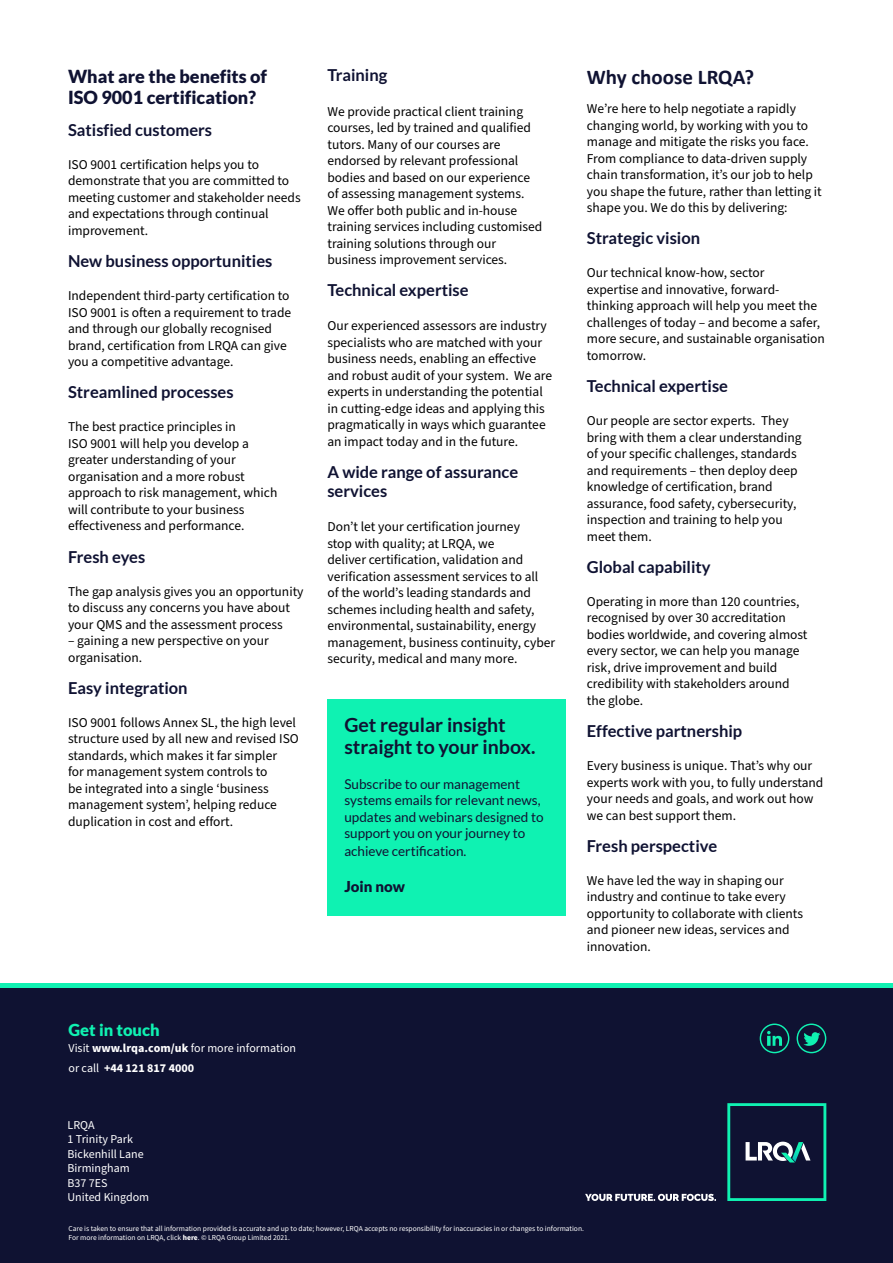
<style>
.page{position:relative;width:893px;height:1263px;background:#fff}
.page>*{position:absolute;margin:0;border:0;box-sizing:border-box;transform-origin:0 0}
.t1{font:700 21px "Calibri";color:#0f1232}
.t2{font:700 19.5px/22.5px "Lato";color:#0f1232}
.t3{font:900 18px/21px "Lato";color:#0f1232}
.t4{font:700 16.5px/19.5px "Lato";color:#0f1232}
.t5{font:900 16.5px "Lato";color:#0ff2b2}
.t6{font:900 15px "Lato";color:#0f1232}
.t7{font:13.5px/16.5px "Source Sans Pro";color:#000}
.t8{font:13.5px/16.5px "Lato";color:#0f1232}
.t9{font:12px/14.4px "Source Sans Pro";color:#fff}
.t10{font:7.5px/9.1px "Source Sans Pro";color:#fff}
.s1{font-weight:700}
</style>
<div class="page">
<div style="left:0;top:988px;width:893px;height:275px;background:#0f1232"></div>
<svg style="left:797px;top:1023px;width:29px;height:30px"></svg>
<svg style="left:760px;top:1023px;width:29px;height:30px"></svg>
<div style="left:0;top:983px;width:893px;height:5px;background:#0ff2b2"></div>
<svg style="left:585px;top:1194px;width:131px;height:7px"></svg>
<svg style="left:727px;top:1103px;width:99px;height:98px"></svg>
<div style="left:327px;top:699px;width:239px;height:216px;background:#0ff2b2"></div>
<h3 class="t3" style="left:68px;top:65px;width:201px">What are the benefits of<br>ISO 9001 certification?</h3>
<p class="t4" style="left:68px;top:120px;width:146px">Satisfied customers</p>
<p class="t7" style="left:68px;top:156px;width:234px">ISO 9001 certification helps you to demonstrate that you are committed to meeting customer and stakeholder needs and expectations through continual improvement.</p>
<p class="t4" style="left:68px;top:251px;width:206px">New business opportunities</p>
<p class="t7" style="left:68px;top:288px;width:225px">Independent third-party certification to ISO 9001 is often a requirement to trade and through our globally recognised brand, certification from LRQA can give you a competitive advantage.</p>
<p class="t4" style="left:68px;top:382px;width:167px">Streamlined processes</p>
<p class="t7" style="left:68px;top:419px;width:211px">The best practice principles in<br>ISO 9001 will help you develop a greater understanding of your organisation and a more robust approach to risk management, which will contribute to your business effectiveness and performance.</p>
<p class="t4" style="left:68px;top:547px;width:79px">Fresh eyes</p>
<p class="t7" style="left:68px;top:583px;width:237px">The gap analysis gives you an opportunity to discuss any concerns you have about your QMS and the assessment process</p>
<p class="t7" style="left:68px;top:633px;width:202px">– gaining a new perspective on your organisation.</p>
<p class="t4" style="left:68px;top:678px;width:121px">Easy integration</p>
<p class="t7" style="left:68px;top:715px;width:232px">ISO 9001 follows Annex SL, the high level structure used by all new and revised ISO standards, which makes it far simpler<br>for management system controls to<br>be integrated into a single ‘business management system’, helping reduce duplication in cost and effort.</p>
<p class="t4" style="left:327px;top:65px;width:61px">Training</p>
<p class="t7" style="left:327px;top:103px;width:217px">We provide practical client training courses, led by trained and qualified tutors. Many of our courses are endorsed by relevant professional bodies and based on our experience of assessing management systems.<br>We offer both public and in-house training services including customised training solutions through our business improvement services.</p>
<p class="t4" style="left:327px;top:280px;width:143px">Technical expertise</p>
<p class="t7" style="left:327px;top:318px;width:226px">Our experienced assessors are industry specialists who are matched with your business needs, enabling an effective and robust audit of your system. We are experts in understanding the potential in cutting-edge ideas and applying this pragmatically in ways which guarantee an impact today and in the future.</p>
<p class="t4" style="left:327px;top:462px;width:192px">A wide range of assurance services</p>
<p class="t7" style="left:327px;top:519px;width:229px">Don’t let your certification journey<br>stop with quality; at LRQA, we<br>deliver certification, validation and verification assessment services to all<br>of the world’s leading standards and schemes including health and safety, environmental, sustainability, energy management, business continuity, cyber security, medical and many more.</p>
<h2 class="t2" style="left:344px;top:713px;width:193px">Get regular insight straight to your inbox.</h2>
<p class="t8" style="left:344px;top:776px;width:201px">Subscribe to our management systems emails for relevant news, updates and webinars designed to support you on your journey to</p>
<p class="t8" style="left:344px;top:843px;width:123px">achieve certification.</p>
<p class="t6" style="left:344px;top:878px;width:62px">Join now</p>
<p class="t5" style="left:68px;top:1020px;width:93px">Get in touch</p>
<p class="t9" style="left:68px;top:1038px;width:229px;line-height:20.2px">Visit <span class="s1">www.lrqa.com/uk</span> for more information or call <span class="s1">+44 121 817 4000</span></p>
<h1 class="t1" style="left:587px;top:62px;width:169px">Why choose LRQA?</h1>
<p class="t7" style="left:587px;top:101px;width:237px">We’re here to help negotiate a rapidly changing world, by working with you to manage and mitigate the risks you face.<br>From compliance to data-driven supply chain transformation, it’s our job to help you shape the future, rather than letting it shape you. We do this by delivering:</p>
<p class="t4" style="left:587px;top:228px;width:115px">Strategic vision</p>
<p class="t7" style="left:587px;top:265px;width:240px">Our technical know-how, sector<br>expertise and innovative, forward&shy;thinking approach will help you meet the challenges of today – and become a safer, more secure, and sustainable organisation tomorrow.</p>
<p class="t4" style="left:587px;top:376px;width:143px">Technical expertise</p>
<p class="t7" style="left:587px;top:413px;width:216px">Our people are sector experts. They bring with them a clear understanding of your specific challenges, standards and requirements – then deploy deep knowledge of certification, brand assurance, food safety, cybersecurity, inspection and training to help you meet them.</p>
<p class="t4" style="left:587px;top:557px;width:125px">Global capability</p>
<p class="t7" style="left:587px;top:594px;width:222px">Operating in more than 120 countries, recognised by over 30 accreditation bodies worldwide, and covering almost every sector, we can help you manage risk, drive improvement and build credibility with stakeholders around the globe.</p>
<p class="t4" style="left:587px;top:721px;width:157px">Effective partnership</p>
<p class="t7" style="left:587px;top:758px;width:238px">Every business is unique. That’s why our experts work with you, to fully understand your needs and goals, and work out how we can best support them.</p>
<p class="t4" style="left:587px;top:836px;width:132px">Fresh perspective</p>
<p class="t7" style="left:587px;top:873px;width:218px">We have led the way in shaping our industry and continue to take every opportunity to collaborate with clients and pioneer new ideas, services and innovation.</p>
<p class="t9" style="left:68px;top:1118px;width:83px">LRQA<br>1 Trinity Park<br>Bickenhill Lane<br>Birmingham<br>B37 7ES<br>United Kingdom</p>
<p class="t10" style="left:68px;top:1224px;width:517px">Care is taken to ensure that all information provided is accurate and up to date; however, LRQA accepts no responsibility for inaccuracies in or changes to information.<br>For more information on LRQA, click <span class="s1">here</span>. © LRQA Group Limited 2021.</p>
</div>
